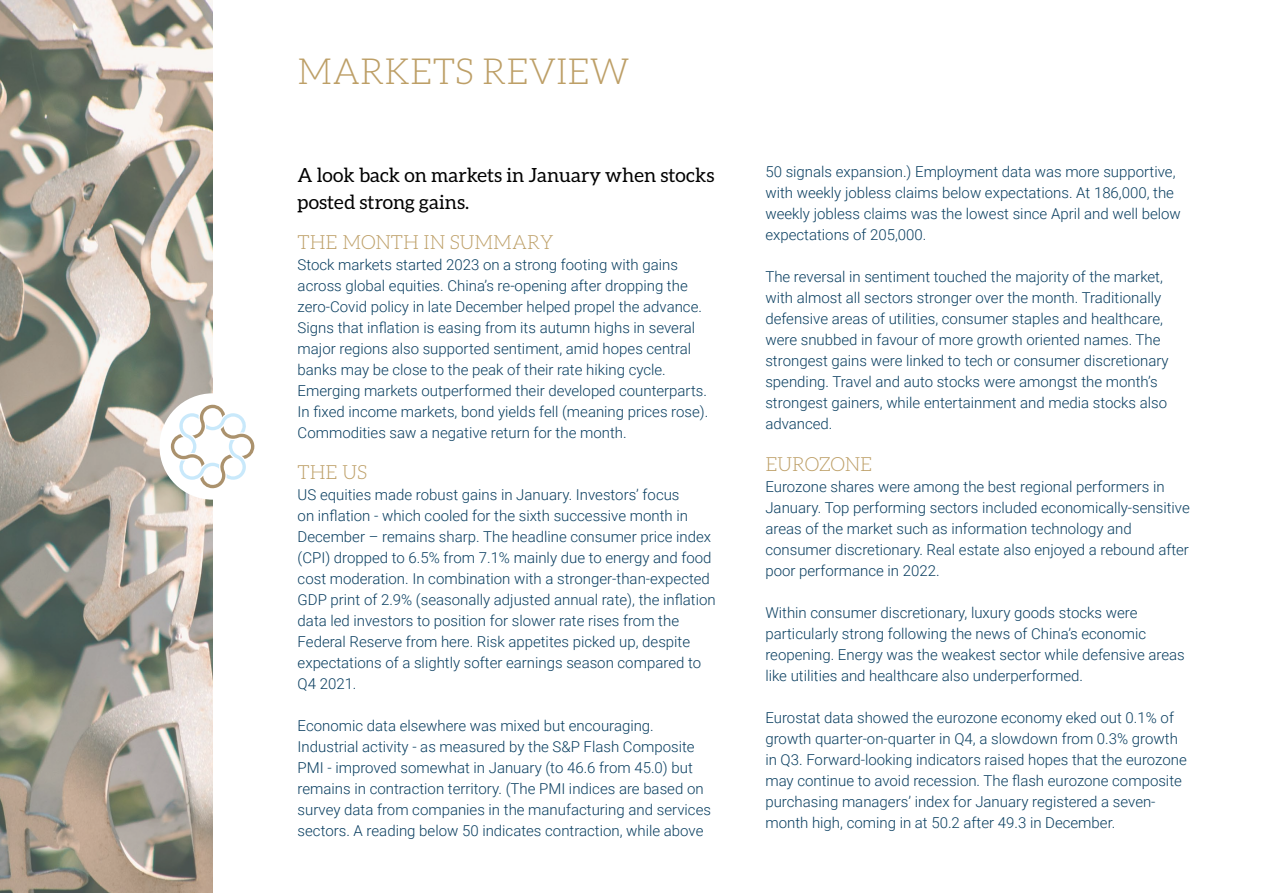
<style>
.page{position:relative;width:1263px;height:893px;background:#fff}
.page>*{position:absolute;margin:0;border:0;box-sizing:border-box;transform-origin:0 0}
.t1{font:300 36px "Aleo";color:#bd9f67}
.t2{font:19.5px/27px "Aleo";color:#000}
.t3{font:300 19.5px "Aleo";color:#bd9f67}
.t4{font:300 19.5px "Aleo";letter-spacing:-.02em;color:#bd9f67}
.t5{font:300 15px/21px "Roboto";color:#093e60}
</style>
<div class="page">
<img style="left:0;top:0;width:213px;height:893px">
<div style="left:159px;top:393px;width:107px;height:107px;background:#fff;border-radius:50%"></div>
<svg style="left:171px;top:405px;width:83px;height:83px"></svg>
<h1 class="t1" style="left:298px;top:52px;width:333px">MARKETS REVIEW</h1>
<h2 class="t2" style="left:298px;top:161px;width:418px">A look back on markets in January when stocks posted strong gains.</h2>
<h2 class="t3" style="left:298px;top:232px;width:258px">THE MONTH IN SUMMARY</h2>
<p class="t5" style="left:298px;top:254px;width:412px">Stock markets started 2023 on a strong footing with gains across global equities. China’s re-opening after dropping the zero-Covid policy in late December helped propel the advance.<br>Signs that inflation is easing from its autumn highs in several major regions also supported sentiment, amid hopes central banks may be close to the peak of their rate hiking cycle.<br>Emerging markets outperformed their developed counterparts.<br>In fixed income markets, bond yields fell (meaning prices rose).<br>Commodities saw a negative return for the month.</p>
<h2 class="t3" style="left:298px;top:461px;width:71px">THE US</h2>
<p class="t5" style="left:298px;top:483px;width:420px">US equities made robust gains in January. Investors’ focus<br>on inflation - which cooled for the sixth successive month in December – remains sharp. The headline consumer price index (CPI) dropped to 6.5% from 7.1% mainly due to energy and food cost moderation. In combination with a stronger-than-expected GDP print of 2.9% (seasonally adjusted annual rate), the inflation data led investors to position for slower rate rises from the Federal Reserve from here. Risk appetites picked up, despite expectations of a slightly softer earnings season compared to Q4 2021.</p>
<p class="t5" style="left:298px;top:714px;width:415px">Economic data elsewhere was mixed but encouraging.<br>Industrial activity - as measured by the S&amp;P Flash Composite PMI - improved somewhat in January (to 46.6 from 45.0) but remains in contraction territory. (The PMI indices are based on survey data from companies in the manufacturing and services sectors. A reading below 50 indicates contraction, while above</p>
<p class="t5" style="left:765px;top:161px;width:417px">50 signals expansion.) Employment data was more supportive, with weekly jobless claims below expectations. At 186,000, the weekly jobless claims was the lowest since April and well below expectations of 205,000.</p>
<p class="t5" style="left:765px;top:266px;width:405px">The reversal in sentiment touched the majority of the market, with almost all sectors stronger over the month. Traditionally defensive areas of utilities, consumer staples and healthcare, were snubbed in favour of more growth oriented names. The strongest gains were linked to tech or consumer discretionary spending. Travel and auto stocks were amongst the month’s strongest gainers, while entertainment and media stocks also advanced.</p>
<h2 class="t4" style="left:765px;top:454px;width:108px">EUROZONE</h2>
<p class="t5" style="left:765px;top:476px;width:426px">Eurozone shares were among the best regional performers in January. Top performing sectors included economically-sensitive areas of the market such as information technology and consumer discretionary. Real estate also enjoyed a rebound after poor performance in 2022.</p>
<p class="t5" style="left:765px;top:602px;width:421px">Within consumer discretionary, luxury goods stocks were particularly strong following the news of China’s economic reopening. Energy was the weakest sector while defensive areas like utilities and healthcare also underperformed.</p>
<p class="t5" style="left:765px;top:707px;width:423px">Eurostat data showed the eurozone economy eked out 0.1% of growth quarter-on-quarter in Q4, a slowdown from 0.3% growth in Q3. Forward-looking indicators raised hopes that the eurozone may continue to avoid recession. The flash eurozone composite purchasing managers’ index for January registered a seven&shy;month high, coming in at 50.2 after 49.3 in December.</p>
</div>
